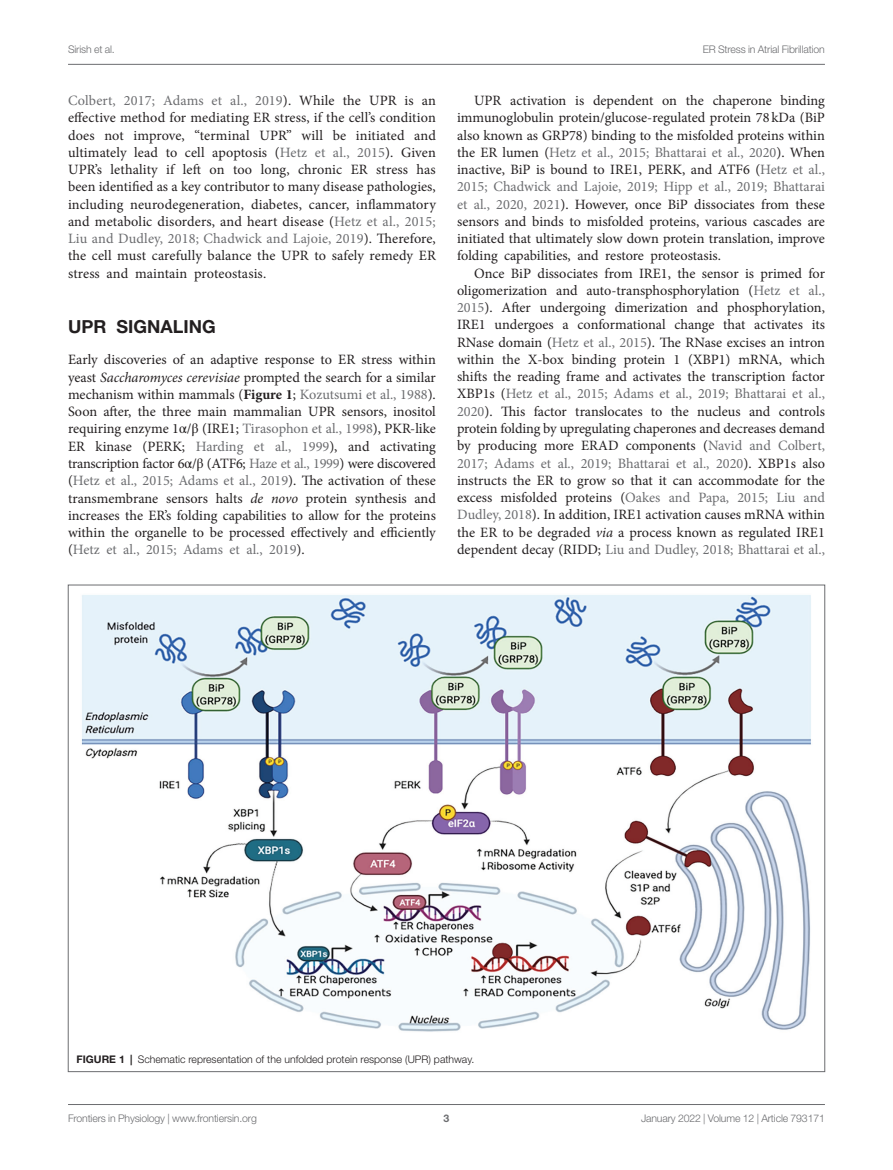
<style>
.page{position:relative;width:893px;height:1170px;background:#fff}
.page>*{position:absolute;margin:0;border:0;box-sizing:border-box;transform-origin:0 0}
.HEAD_1{font:700 18px "Helvetica Neue LT Std";color:#231f20}
.TEXT{font:14.25px/17.2px "Minion Pro";color:#231f20;text-align:justify}
.TEXT_FLUSH{font:14.25px/17.2px "Minion Pro";color:#231f20;text-align:justify}
.t1{font:300 10.5px "Helvetica Neue LT Std";letter-spacing:-.015em;color:#6c6d70}
.FIG_LEG{font:300 10.5px "Helvetica Neue LT Std";color:#231f20}
.t2{font:700 10.5px "Helvetica Neue LT Std";color:#6c6d70}
.s1{color:#6c6d70}
.s2{font-style:italic}
.s3{font-weight:700}
.s4{font-family:"STIX General"}
</style>
<div class="page">
<hr style="left:68px;top:64px;width:757px;height:1px;background:#6c6d70">
<hr style="left:68px;top:1104px;width:757px;height:1px;background:#6c6d70">
<img style="left:81px;top:595px;width:730px;height:437px">
<p class="t1" style="left:68px;top:42px;width:48px">Sirish et al.</p>
<p class="t1" style="left:703px;top:42px;width:124px">ER Stress in Atrial Fibrillation</p>
<p class="TEXT_FLUSH" style="left:68px;top:92px;width:369px"><span class="s1">Colbert, 2017; Adams et al., 2019</span>). While the UPR is an effective method for mediating ER stress, if the cell’s condition does not improve, “terminal UPR” will be initiated and ultimately lead to cell apoptosis (<span class="s1">Hetz et al., 2015</span>). Given UPR’s lethality if left on too long, chronic ER stress has been identified as a key contributor to many disease pathologies, including neurodegeneration, diabetes, cancer, inflammatory and metabolic disorders, and heart disease (<span class="s1">Hetz et al., 2015; Liu and Dudley, 2018; Chadwick and Lajoie, 2019</span>). Therefore, the cell must carefully balance the UPR to safely remedy ER stress and maintain proteostasis.</p>
<p class="HEAD_1" style="left:68px;top:315px;width:149px">UPR SIGNALING</p>
<p class="TEXT_FLUSH" style="left:68px;top:351px;width:369px">Early discoveries of an adaptive response to ER stress within yeast <span class="s2">Saccharomyces cerevisiae</span> prompted the search for a similar mechanism within mammals (<span class="s3">Figure 1</span>; <span class="s1">Kozutsumi et al., 1988</span>).<br>Soon after, the three main mammalian UPR sensors, inositol requiring enzyme 1<span class="s4">α</span>/<span class="s4">β</span> (IRE1; <span class="s1">Tirasophon et al., 1998</span>), PKR-like ER kinase (PERK; <span class="s1">Harding et al., 1999</span>), and activating transcription factor 6<span class="s4">α</span>/<span class="s4">β</span> (ATF6; <span class="s1">Haze et al., 1999</span>) were discovered (<span class="s1">Hetz et al., 2015; Adams et al., 2019</span>). The activation of these transmembrane sensors halts <span class="s2">de novo</span> protein synthesis and increases the ER’s folding capabilities to allow for the proteins within the organelle to be processed effectively and efficiently (<span class="s1">Hetz et al., 2015; Adams et al., 2019</span>).</p>
<p class="TEXT" style="left:457px;top:92px;width:369px;text-indent:17px">UPR activation is dependent on the chaperone binding immunoglobulin protein/glucose-regulated protein 78 kDa (BiP also known as GRP78) binding to the misfolded proteins within the ER lumen (<span class="s1">Hetz et al., 2015; Bhattarai et al., 2020</span>). When inactive, BiP is bound to IRE1, PERK, and ATF6 (<span class="s1">Hetz et al., 2015; Chadwick and Lajoie, 2019; Hipp et al., 2019; Bhattarai et al., 2020, 2021</span>). However, once BiP dissociates from these sensors and binds to misfolded proteins, various cascades are initiated that ultimately slow down protein translation, improve folding capabilities, and restore proteostasis.</p>
<p class="TEXT" style="left:457px;top:264px;width:369px;text-indent:17px">Once BiP dissociates from IRE1, the sensor is primed for oligomerization and auto-transphosphorylation (<span class="s1">Hetz et al., 2015</span>). After undergoing dimerization and phosphorylation, IRE1 undergoes a conformational change that activates its RNase domain (<span class="s1">Hetz et al., 2015</span>). The RNase excises an intron within the X-box binding protein 1 (XBP1) mRNA, which shifts the reading frame and activates the transcription factor XBP1s (<span class="s1">Hetz et al., 2015; Adams et al., 2019; Bhattarai et al., 2020</span>). This factor translocates to the nucleus and controls protein folding by upregulating chaperones and decreases demand by producing more ERAD components (<span class="s1">Navid and Colbert, 2017; Adams et al., 2019; Bhattarai et al., 2020</span>). XBP1s also instructs the ER to grow so that it can accommodate for the excess misfolded proteins (<span class="s1">Oakes and Papa, 2015; Liu and Dudley, 2018</span>). In addition, IRE1 activation causes mRNA within the ER to be degraded <span class="s2">via</span> a process known as regulated IRE1 dependent decay (RIDD; <span class="s1">Liu and Dudley, 2018; Bhattarai et al.,</span></p>
<p class="FIG_LEG" style="left:77px;top:1052px;width:399px"><span class="s3">FIGURE 1 |</span> Schematic representation of the unfolded protein response (UPR) pathway.</p>
<p class="t1" style="left:68px;top:1111px;width:190px">Frontiers in Physiology | www.frontiersin.org</p>
<p class="t2" style="left:444px;top:1111px;width:7px">3</p>
<p class="t1" style="left:641px;top:1111px;width:185px">January 2022 | Volume 12 | Article 793171</p>
</div>
